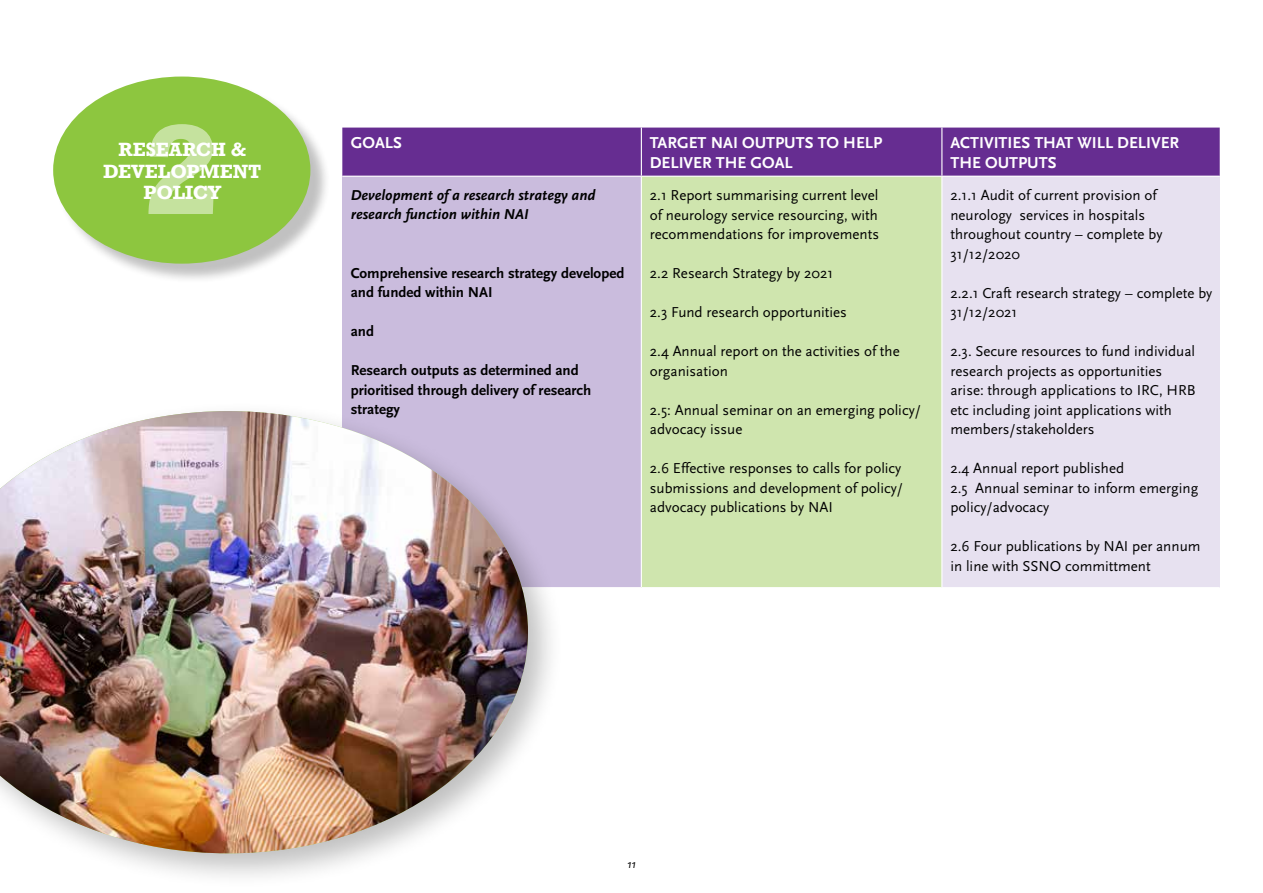
<style>
.page{position:relative;width:1263px;height:893px;background:#fff}
.page>*{position:absolute;margin:0;border:0;box-sizing:border-box;transform-origin:0 0}
.t1{font:700 120px "Rockwell";color:#fff}
.t2{font:700 18px/21.6px "Rockwell";color:#fff;text-align:center}
.t3{font:700 16.5px/19.5px "Scala Sans";color:#fff}
.t4{font:15px/19.5px "Scala Sans";color:#000}
.t5{font:700 15px/19.5px "Scala Sans";color:#000}
.t6{font:italic 700 15px/19.5px "Scala Sans";color:#000}
.t7{font:italic 12px "Scala Sans";color:#000}
</style>
<div class="page">
<div style="left:56px;top:79px;width:275px;height:205px;background:#000;opacity:.25"></div>
<div style="left:53px;top:77px;width:257px;height:187px;background:#8dc63f;border-radius:50%"></div>
<div style="left:342px;top:128px;width:878px;height:48px;background:#662d91"></div>
<div style="left:342px;top:176px;width:299px;height:412px;background:#cabcdd"></div>
<div style="left:641px;top:176px;width:301px;height:412px;background:#cfe5ae"></div>
<div style="left:942px;top:176px;width:278px;height:412px;background:#e7e1f0"></div>
<hr style="left:342px;top:176px;width:299px;height:1px;background:#fff">
<hr style="left:641px;top:176px;width:301px;height:1px;background:#fff">
<hr style="left:942px;top:176px;width:278px;height:1px;background:#fff">
<hr style="left:342px;top:587px;width:299px;height:1px;background:#fff">
<hr style="left:641px;top:587px;width:301px;height:1px;background:#fff">
<hr style="left:942px;top:587px;width:278px;height:1px;background:#fff">
<hr style="left:641px;top:128px;width:1px;height:48px;background:#fff">
<hr style="left:941px;top:128px;width:1px;height:48px;background:#fff">
<hr style="left:641px;top:177px;width:1px;height:410px;background:#fff">
<hr style="left:941px;top:177px;width:1px;height:410px;background:#fff">
<div style="left:0;top:400px;width:565px;height:490px;background:#000;opacity:.25"></div>
<img style="left:0;top:411px;width:528px;height:442px">
<h1 class="t1" style="left:143px;top:93px;width:77px">2</h1>
<p class="t2" style="left:104px;top:139px;width:159px">RESEARCH &amp;<br>DEVELOPMENT<br>POLICY</p>
<p class="t3" style="left:351px;top:133px;width:53px">GOALS</p>
<p class="t3" style="left:650px;top:133px;width:234px">TARGET NAI OUTPUTS TO HELP<br>DELIVER THE GOAL</p>
<p class="t3" style="left:950px;top:133px;width:230px">ACTIVITIES THAT WILL DELIVER<br>THE OUTPUTS</p>
<p class="t6" style="left:351px;top:186px;width:246px">Development of a research strategy and research function within NAI</p>
<p class="t4" style="left:950px;top:186px;width:213px">2.1.1 Audit of current provision of neurology services in hospitals throughout country – complete by<br>31/12/2020</p>
<p class="t4" style="left:950px;top:283px;width:263px">2.2.1 Craft research strategy – complete by<br>31/12/2021</p>
<p class="t4" style="left:950px;top:342px;width:247px">2.3. Secure resources to fund individual research projects as opportunities arise: through applications to IRC, HRB etc including joint applications with members/stakeholders</p>
<p class="t4" style="left:950px;top:459px;width:249px">2.4 Annual report published<br>2.5 Annual seminar to inform emerging policy/advocacy</p>
<p class="t4" style="left:950px;top:537px;width:252px">2.6 Four publications by NAI per annum in line with SSNO committment</p>
<p class="t4" style="left:650px;top:186px;width:231px;text-align:justify">2.1 Report summarising current level of neurology service resourcing, with recommendations for improvements</p>
<p class="t4" style="left:650px;top:264px;width:185px">2.2 Research Strategy by 2021</p>
<p class="t4" style="left:650px;top:303px;width:199px">2.3 Fund research opportunities</p>
<p class="t4" style="left:650px;top:342px;width:251px">2.4 Annual report on the activities of the organisation</p>
<p class="t4" style="left:650px;top:400px;width:272px">2.5: Annual seminar on an emerging policy/ advocacy issue</p>
<p class="t4" style="left:650px;top:459px;width:255px;text-align:justify">2.6 Effective responses to calls for policy submissions and development of policy/ advocacy publications by NAI</p>
<p class="t5" style="left:351px;top:264px;width:275px">Comprehensive research strategy developed and funded within NAI</p>
<p class="t5" style="left:351px;top:322px;width:25px">and</p>
<p class="t5" style="left:351px;top:361px;width:242px">Research outputs as determined and prioritised through delivery of research strategy</p>
<p class="t7" style="left:627px;top:857px;width:10px">11</p>
</div>
